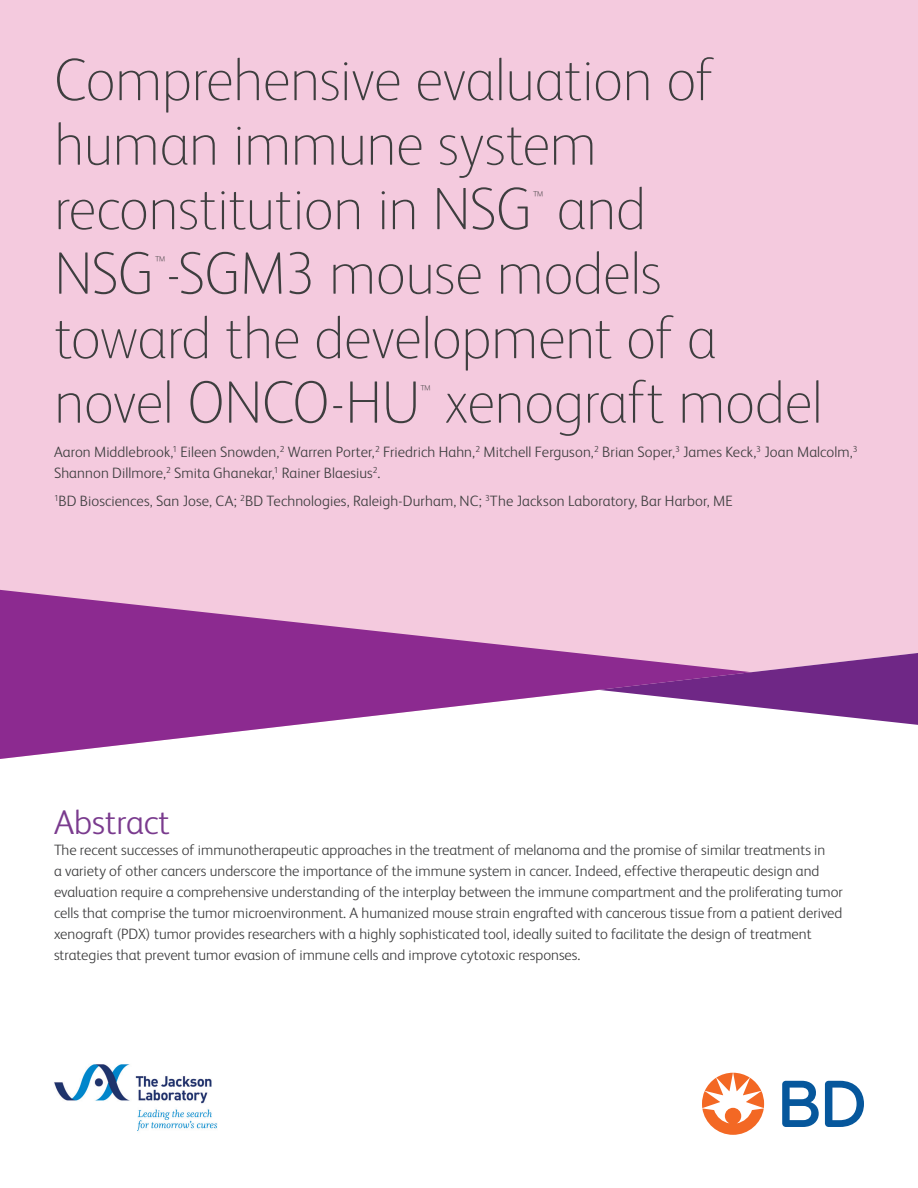
<style>
.page{position:relative;width:918px;height:1188px;background:#fff}
.page>*{position:absolute;margin:0;border:0;box-sizing:border-box;transform-origin:0 0}
.Headline_FS_Albert_T{font:100 60px/64.5px "FS Albert Pro";letter-spacing:-.015em;color:#3e3e3f}
.t1{font:300 34.5px "FS Albert Pro";color:#7a3b8e}
.Headline_FS_Albert_T-2{font:100 15.75px "FS Albert Pro";color:#3e3e3f}
.Subhead_option_2_FS{font:300 15px/21px "FS Albert Pro";color:#3e3e3f}
</style>
<div class="page">
<div style="left:0;top:0;width:918px;height:651px;background:#f4cade"></div>
<svg style="left:752px;top:651px;width:166px;height:74px;background:#955ba2"></svg>
<svg style="left:0;top:588px;width:752px;height:171px;fill:#8c2a90"></svg>
<svg style="left:782px;top:1081px;width:82px;height:46px"></svg>
<svg style="left:702px;top:1073px;width:62px;height:62px"></svg>
<img style="left:54px;top:1064px;width:164px;height:67px">
<p class="Headline_FS_Albert_T" style="left:54px;top:45px;width:661px">Comprehensive evaluation of human immune system reconstitution in NSG and</p>
<p class="Headline_FS_Albert_T-2" style="left:533px;top:187px;width:11px">™</p>
<p class="Headline_FS_Albert_T" style="left:54px;top:238px;width:609px">NSG -SGM3 mouse models</p>
<p class="Headline_FS_Albert_T-2" style="left:155px;top:251px;width:11px">™</p>
<p class="Headline_FS_Albert_T" style="left:54px;top:303px;width:771px">toward the development of a novel ONCO-HU xenograft model</p>
<p class="Headline_FS_Albert_T-2" style="left:421px;top:380px;width:11px">™</p>
<p class="Subhead_option_2_FS" style="left:54px;top:441px;width:805px">Aaron Middlebrook,<sup>1</sup> Eileen Snowden,<sup>2</sup> Warren Porter,<sup>2</sup> Friedrich Hahn,<sup>2</sup> Mitchell Ferguson,<sup>2</sup> Brian Soper,<sup>3</sup> James Keck,<sup>3</sup> Joan Malcolm,<sup>3<br></sup>Shannon Dillmore,<sup>2</sup> Smita Ghanekar,<sup>1</sup> Rainer Blaesius<sup>2</sup>.</p>
<p class="Subhead_option_2_FS" style="left:54px;top:489px;width:680px"><sup>1</sup>BD Biosciences, San Jose, CA; <sup>2</sup>BD Technologies, Raleigh-Durham, NC; <sup>3</sup>The Jackson Laboratory, Bar Harbor, ME</p>
<p class="t1" style="left:54px;top:799px;width:117px">Abstract</p>
<p class="Subhead_option_2_FS" style="left:54px;top:839px;width:791px">The recent successes of immunotherapeutic approaches in the treatment of melanoma and the promise of similar treatments in<br>a variety of other cancers underscore the importance of the immune system in cancer. Indeed, effective therapeutic design and evaluation require a comprehensive understanding of the interplay between the immune compartment and the proliferating tumor cells that comprise the tumor microenvironment. A humanized mouse strain engrafted with cancerous tissue from a patient derived xenograft (PDX) tumor provides researchers with a highly sophisticated tool, ideally suited to facilitate the design of treatment strategies that prevent tumor evasion of immune cells and improve cytotoxic responses.</p>
</div>
